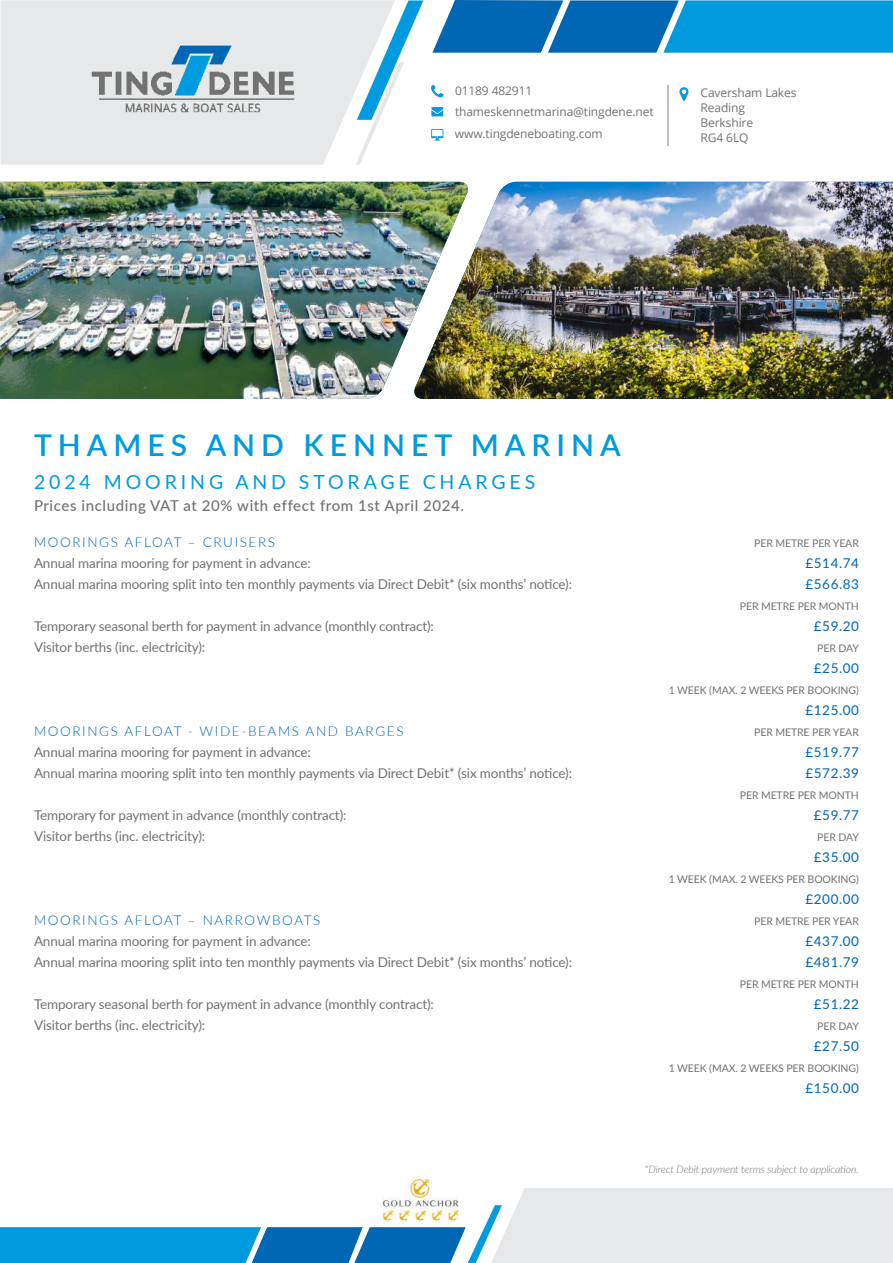
<style>
.page{position:relative;width:893px;height:1263px;background:#fff}
.page>*{position:absolute;margin:0;border:0;box-sizing:border-box;transform-origin:0 0}
.t1{font:600 30px "Lato";letter-spacing:.2em;color:#009bde}
.t2{font:19.5px "Lato";letter-spacing:.2em;color:#009bde}
.t3{font:500 15px "Lato";letter-spacing:.04em;color:#727271}
.t4{font:13.5px "Lato";letter-spacing:-.01em;color:#727271}
.t5{font:13.5px "Lato";letter-spacing:.04em;color:#0166b3}
.t6{font:300 13.5px "Lato";letter-spacing:.12em;color:#0166b3}
.t7{font:12px/15px "Open Sans";letter-spacing:-.01em;color:#727271}
.t8{font:10.5px "Lato";letter-spacing:-.01em;color:#727271}
.t9{font:italic 300 10.5px "Lato";letter-spacing:-.01em;color:#727271}
</style>
<div class="page">
<img style="left:1px;top:0;width:355px;height:164px">
<svg style="left:679px;top:87px;width:9px;height:14px"></svg>
<hr style="left:667px;top:86px;width:2px;height:60px;background:#bcbdc0">
<svg style="left:431px;top:85px;width:13px;height:12px"></svg>
<svg style="left:431px;top:107px;width:12px;height:9px"></svg>
<svg style="left:432px;top:0;width:461px;height:53px;background:#1189cc"></svg>
<svg style="left:356px;top:0;width:67px;height:165px"></svg>
<svg style="left:0;top:1188px;width:893px;height:75px"></svg>
<svg style="left:431px;top:129px;width:12px;height:12px"></svg>
<img style="left:0;top:182px;width:413px;height:217px">
<img style="left:413px;top:182px;width:480px;height:217px">
<img style="left:377px;top:1178px;width:86px;height:47px">
<p class="t7" style="left:455px;top:81px;width:200px;line-height:21.3px">01189 482911 thameskennetmarina@tingdene.net</p>
<p class="t7" style="left:701px;top:86px;width:97px">Caversham Lakes<br>Reading<br>Berkshire</p>
<p class="t7" style="left:455px;top:128px;width:149px">www.tingdeneboating.com</p>
<p class="t7" style="left:701px;top:131px;width:49px">RG4 6LQ</p>
<h1 class="t1" style="left:34px;top:428px;width:588px">THAMES AND KENNET MARINA</h1>
<h2 class="t2" style="left:34px;top:474px;width:503px">2024 MOORING AND STORAGE CHARGES</h2>
<p class="t3" style="left:34px;top:500px;width:431px">Prices including VAT at 20% with effect from 1st April 2024.</p>
<p class="t6" style="left:34px;top:537px;width:243px">MOORINGS AFLOAT – CRUISERS</p>
<p class="t8" style="left:754px;top:539px;width:106px">PER METRE PER YEAR</p>
<p class="t4" style="left:34px;top:557px;width:278px">Annual marina mooring for payment in advance:</p>
<p class="t5" style="left:805px;top:557px;width:55px">£514.74</p>
<p class="t4" style="left:34px;top:574px;width:540px">Annual marina mooring split into ten monthly payments via Direct Debit* (six months’ notice):</p>
<p class="t5" style="left:805px;top:578px;width:55px">£566.83</p>
<p class="t8" style="left:740px;top:602px;width:121px">PER METRE PER MONTH</p>
<p class="t4" style="left:34px;top:616px;width:401px">Temporary seasonal berth for payment in advance (monthly contract):</p>
<p class="t5" style="left:814px;top:620px;width:47px">£59.20</p>
<p class="t4" style="left:34px;top:637px;width:173px">Visitor berths (inc. electricity):</p>
<p class="t8" style="left:817px;top:644px;width:43px">PER DAY</p>
<p class="t5" style="left:814px;top:662px;width:47px">£25.00</p>
<p class="t8" style="left:669px;top:682px;width:192px">1 WEEK (MAX. 2 WEEKS PER BOOKING)</p>
<p class="t5" style="left:805px;top:704px;width:55px">£125.00</p>
<p class="t6" style="left:34px;top:726px;width:371px">MOORINGS AFLOAT - WIDE-BEAMS AND BARGES</p>
<p class="t8" style="left:754px;top:728px;width:106px">PER METRE PER YEAR</p>
<p class="t4" style="left:34px;top:746px;width:278px">Annual marina mooring for payment in advance:</p>
<p class="t5" style="left:805px;top:746px;width:55px">£519.77</p>
<p class="t4" style="left:34px;top:763px;width:540px">Annual marina mooring split into ten monthly payments via Direct Debit* (six months’ notice):</p>
<p class="t5" style="left:805px;top:767px;width:55px">£572.39</p>
<p class="t8" style="left:740px;top:791px;width:121px">PER METRE PER MONTH</p>
<p class="t4" style="left:34px;top:805px;width:314px">Temporary for payment in advance (monthly contract):</p>
<p class="t5" style="left:814px;top:809px;width:47px">£59.77</p>
<p class="t4" style="left:34px;top:826px;width:173px">Visitor berths (inc. electricity):</p>
<p class="t8" style="left:817px;top:833px;width:43px">PER DAY</p>
<p class="t5" style="left:814px;top:851px;width:47px">£35.00</p>
<p class="t8" style="left:669px;top:871px;width:192px">1 WEEK (MAX. 2 WEEKS PER BOOKING)</p>
<p class="t5" style="left:805px;top:893px;width:55px">£200.00</p>
<p class="t6" style="left:34px;top:915px;width:288px">MOORINGS AFLOAT – NARROWBOATS</p>
<p class="t8" style="left:754px;top:917px;width:106px">PER METRE PER YEAR</p>
<p class="t4" style="left:34px;top:935px;width:278px">Annual marina mooring for payment in advance:</p>
<p class="t5" style="left:805px;top:935px;width:55px">£437.00</p>
<p class="t4" style="left:34px;top:952px;width:540px">Annual marina mooring split into ten monthly payments via Direct Debit* (six months’ notice):</p>
<p class="t5" style="left:805px;top:956px;width:55px">£481.79</p>
<p class="t8" style="left:740px;top:980px;width:121px">PER METRE PER MONTH</p>
<p class="t4" style="left:34px;top:994px;width:401px">Temporary seasonal berth for payment in advance (monthly contract):</p>
<p class="t5" style="left:814px;top:998px;width:47px">£51.22</p>
<p class="t4" style="left:34px;top:1015px;width:173px">Visitor berths (inc. electricity):</p>
<p class="t8" style="left:817px;top:1022px;width:43px">PER DAY</p>
<p class="t5" style="left:814px;top:1040px;width:47px">£27.50</p>
<p class="t8" style="left:669px;top:1060px;width:192px">1 WEEK (MAX. 2 WEEKS PER BOOKING)</p>
<p class="t5" style="left:805px;top:1082px;width:55px">£150.00</p>
<p class="t9" style="left:645px;top:1162px;width:216px">*Direct Debit payment terms subject to application.</p>
</div>
